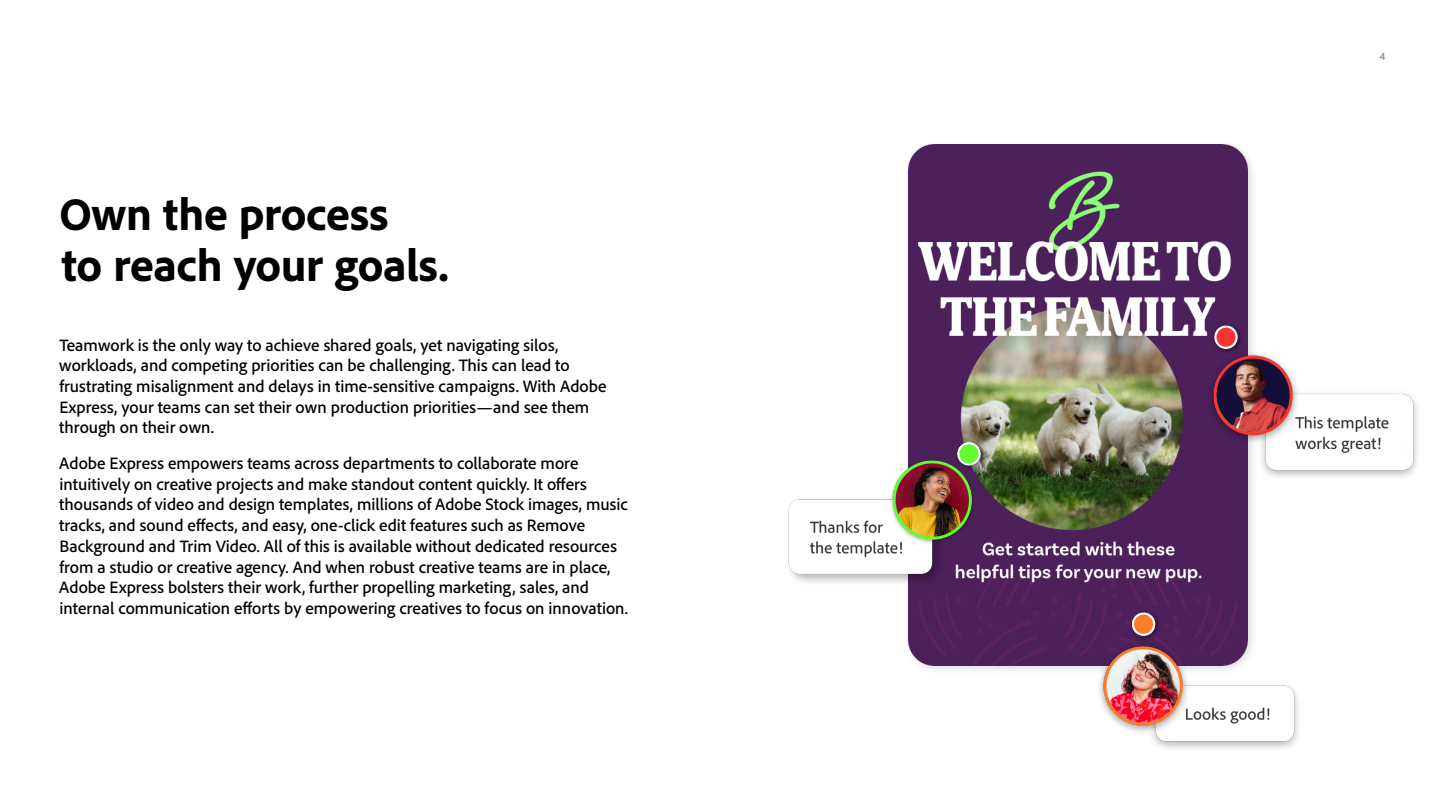
<style>
.page{position:relative;width:1440px;height:810px;background:#fff}
.page>*{position:absolute;margin:0;border:0;box-sizing:border-box;transform-origin:0 0}
.H2_-_Body_copy_title{font:800 46.5px/51px "Adobe Clean";letter-spacing:-.01em;color:#000}
.Body_copy{font:500 17.25px/20.7px "Adobe Clean";color:#000}
.t1{font:10.8px "Adobe Clean";color:#6e6e6e}
</style>
<div class="page">
<div style="left:902px;top:139px;width:356px;height:537px;background:#000;opacity:.15"></div>
<img style="left:909px;top:145px;width:339px;height:520px">
<img style="left:788px;top:440px;width:198px;height:150px">
<img style="left:1093px;top:608px;width:205px;height:141px">
<img style="left:1203px;top:321px;width:214px;height:163px">
<p class="H2_-_Body_copy_title" style="left:60px;top:187px;width:391px">Own the process<br>to reach your goals.</p>
<p class="Body_copy" style="left:59px;top:334px;width:549px">Teamwork is the only way to achieve shared goals, yet navigating silos, workloads, and competing priorities can be challenging. This can lead to frustrating misalignment and delays in time-sensitive campaigns. With Adobe Express, your teams can set their own production priorities—and see them through on their own.</p>
<p class="Body_copy" style="left:59px;top:452px;width:570px">Adobe Express empowers teams across departments to collaborate more intuitively on creative projects and make standout content quickly. It offers thousands of video and design templates, millions of Adobe Stock images, music tracks, and sound effects, and easy, one-click edit features such as Remove Background and Trim Video. All of this is available without dedicated resources from a studio or creative agency. And when robust creative teams are in place, Adobe Express bolsters their work, further propelling marketing, sales, and internal communication efforts by empowering creatives to focus on innovation.</p>
<p class="t1" style="left:1380px;top:49px;width:7px">4</p>
</div>
